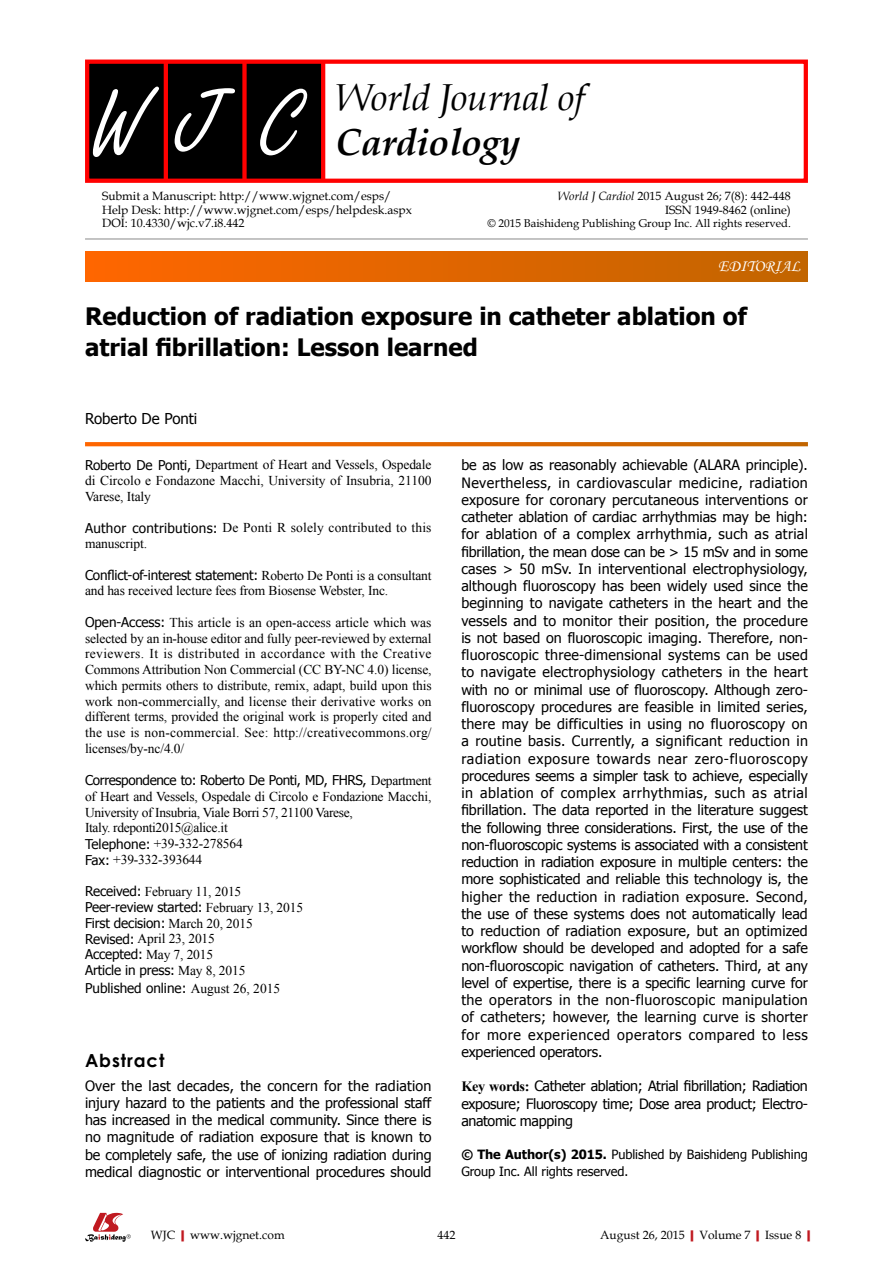
<style>
.page{position:relative;width:893px;height:1263px;background:#fff}
.page>*{position:absolute;margin:0;border:0;box-sizing:border-box;transform-origin:0 0}
.t1{font:97.5px "Freestyle Script";color:#fff}
.t2{font:italic 37.5px "Book Antiqua";letter-spacing:-.01em;color:#000}
.t3{font:italic 700 37.5px "Book Antiqua";letter-spacing:-.01em;color:#000}
.t4{font:700 24px/31.5px "Tahoma";color:#000}
.t5{font:700 18px "Century Gothic";letter-spacing:.05em;color:#000}
.t6{font:16.5px "Monotype Corsiva";color:#fff}
.t7{font:15px "Tahoma";color:#000}
.t8{font:14.25px/17.2px "Tahoma";letter-spacing:-.01em;color:#000;text-align:justify}
.t9{font:13.5px/15.8px "Times New Roman";letter-spacing:-.01em;color:#000;text-align:justify}
.t10{font:13.5px/15.9px "Tahoma";letter-spacing:-.01em;color:#000}
.t11{font:13.5px/15.8px "Times New Roman";letter-spacing:.01em;color:#000}
.t12{font:12.75px/17.2px "Tahoma";letter-spacing:-.005em;color:#000}
.t13{font:12px/13.5px "Book Antiqua";color:#000}
.t14{font:11.25px "Book Antiqua";color:#000}
.s1{font-style:italic}
.s2{font-family:"Tahoma"}
.s3{font-family:"Times New Roman"}
.s4{font-family:"Times New Roman";font-weight:700}
.s5{font-weight:700}
.s6{font-weight:700;color:#c01920}
</style>
<div class="page">
<div style="left:85px;top:252px;width:723px;height:29px;background:linear-gradient(to right,#f60,#c16500)"></div>
<hr style="left:85px;top:239px;width:723px;height:1px;background:#898989">
<svg style="left:85px;top:442px;width:723px;height:4px;background:#e06805"></svg>
<svg style="left:85px;top:1213px;width:46px;height:29px"></svg>
<div style="left:87px;top:61px;width:236px;height:121px;background:#000"></div>
<hr style="left:164px;top:61px;width:4px;height:121px;background:#f00">
<div style="left:242px;top:61px;width:5px;height:121px;background:#f00"></div>
<hr style="left:321px;top:61px;width:4px;height:121px;background:#f00">
<div style="left:85px;top:60px;width:723px;height:123px;border:4px solid #f00"></div>
<p class="t1" style="left:91px;top:71px;width:212px">WJC</p>
<p class="t2" style="left:336px;top:71px;width:250px">World Journal of</p>
<p class="t3" style="left:336px;top:116px;width:186px">Cardiology</p>
<p class="t13" style="left:102px;top:189px;width:311px">Submit a Manuscript: http://www.wjgnet.com/esps/<br>Help Desk: http://www.wjgnet.com/esps/helpdesk.aspx<br>DOI: 10.4330/wjc.v7.i8.442</p>
<p class="t13" style="left:558px;top:189px;width:235px;text-align:right"><span class="s1">World J Cardiol</span> 2015 August 26; 7(8): 442-448<br>ISSN 1949-8462 (online)</p>
<p class="t14" style="left:487px;top:215px;width:305px">© 2015 Baishideng Publishing Group Inc. All rights reserved.</p>
<p class="t6" style="left:718px;top:256px;width:84px">EDITORIAL</p>
<p class="t4" style="left:85px;top:298px;width:663px">Reduction of radiation exposure in catheter ablation of atrial fibrillation: Lesson learned</p>
<p class="t7" style="left:85px;top:408px;width:114px">Roberto De Ponti</p>
<p class="t9" style="left:85px;top:457px;width:348px"><span class="s2">Roberto De Ponti,</span> Department of Heart and Vessels, Ospedale di Circolo e Fondazone Macchi, University of Insubria, 21100<br>Varese, Italy</p>
<p class="t11" style="left:85px;top:520px;width:348px"><span class="s2">Author contributions:</span> De Ponti R solely contributed to this manuscript.</p>
<p class="t9" style="left:85px;top:567px;width:348px;line-height:15.3px"><span class="s2">Conflict-of-interest statement:</span> Roberto De Ponti is a consultant and has received lecture fees from Biosense Webster, Inc.</p>
<p class="t9" style="left:85px;top:614px;width:348px"><span class="s2">Open-Access:</span> This article is an open-access article which was selected by an in-house editor and fully peer-reviewed by external reviewers. It is distributed in accordance with the Creative Commons Attribution Non Commercial (CC BY-NC 4.0) license, which permits others to distribute, remix, adapt, build upon this work non-commercially, and license their derivative works on different terms, provided the original work is properly cited and the use is non-commercial. See: http://creativecommons.org/ licenses/by-nc/4.0/</p>
<p class="t9" style="left:85px;top:772px;width:348px;text-align:left"><span class="s2">Correspondence to: Roberto De Ponti, MD, FHRS,</span> Department of Heart and Vessels, Ospedale di Circolo e Fondazione Macchi, University of Insubria, Viale Borri 57, 21100 Varese,<br>Italy. rdeponti2015@alice.it<br><span class="s2">Telephone:</span> +39-332-278564<br><span class="s2">Fax:</span> +39-332-393644</p>
<p class="t10" style="left:85px;top:882px;width:220px">Received: <span class="s3">February 11, 2015<br></span>Peer-review started: <span class="s3">February 13, 2015<br></span>First decision: <span class="s3">March 20, 2015<br></span>Revised: <span class="s3">April 23, 2015<br></span>Accepted: <span class="s3">May 7, 2015<br></span>Article in press: <span class="s3">May 8, 2015</span></p>
<p class="t10" style="left:85px;top:980px;width:197px">Published online: <span class="s3">August 26, 2015</span></p>
<p class="t5" style="left:85px;top:1046px;width:81px">Abstract</p>
<p class="t8" style="left:85px;top:1076px;width:348px">Over the last decades, the concern for the radiation injury hazard to the patients and the professional staff has increased in the medical community. Since there is no magnitude of radiation exposure that is known to be completely safe, the use of ionizing radiation during medical diagnostic or interventional procedures should</p>
<p class="t8" style="left:461px;top:456px;width:348px">be as low as reasonably achievable (ALARA principle).<br>Nevertheless, in cardiovascular medicine, radiation exposure for coronary percutaneous interventions or catheter ablation of cardiac arrhythmias may be high: for ablation of a complex arrhythmia, such as atrial fibrillation, the mean dose can be &gt; 15 mSv and in some cases &gt; 50 mSv. In interventional electrophysiology, although fluoroscopy has been widely used since the beginning to navigate catheters in the heart and the vessels and to monitor their position, the procedure is not based on fluoroscopic imaging. Therefore, non&shy;fluoroscopic three-dimensional systems can be used to navigate electrophysiology catheters in the heart with no or minimal use of fluoroscopy. Although zero&shy;fluoroscopy procedures are feasible in limited series, there may be difficulties in using no fluoroscopy on a routine basis. Currently, a significant reduction in radiation exposure towards near zero-fluoroscopy proce-dures seems a simpler task to achieve, especially in ablation of complex arrhythmias, such as atrial fibrillation. The data reported in the literature suggest the following three considerations. First, the use of the non-fluoroscopic systems is associated with a consistent reduction in radiation exposure in multiple centers: the more sophisticated and reliable this technology is, the higher the reduction in radiation exposure. Second, the use of these systems does not automatically lead to reduction of radiation exposure, but an optimized workflow should be developed and adopted for a safe non-fluoroscopic navigation of catheters. Third, at any level of expertise, there is a specific learning curve for the operators in the non-fluoroscopic manipulation of catheters; however, the learning curve is shorter for more experienced operators compared to less experienced operators.</p>
<p class="t8" style="left:461px;top:1077px;width:348px"><span class="s4">Key words:</span> Catheter ablation; Atrial fibrillation; Radiation exposure; Fluoroscopy time; Dose area product; Electro&shy;anatomic mapping</p>
<p class="t12" style="left:461px;top:1145px;width:348px"><span class="s5">© The Author(s) 2015.</span> Published by Baishideng Publishing<br>Group Inc. All rights reserved.</p>
<p class="t13" style="left:151px;top:1227px;width:135px">WJC<span class="s6">|</span>www.wjgnet.com</p>
<p class="t13" style="left:437px;top:1227px;width:19px">442</p>
<p class="t13" style="left:600px;top:1227px;width:217px">August 26, 2015<span class="s6">|</span>Volume 7<span class="s6">|</span>Issue 8<span class="s6">|</span></p>
</div>
